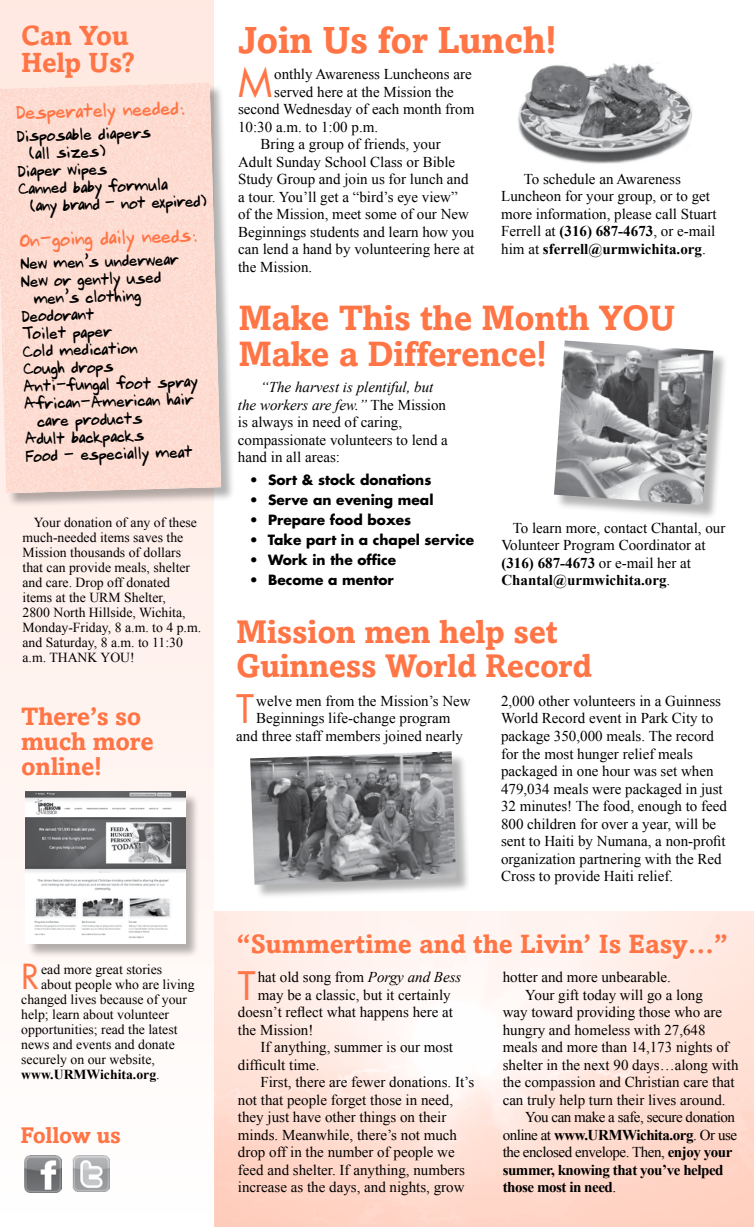
<style>
.page{position:relative;width:754px;height:1227px;background:#fff}
.page>*{position:absolute;margin:0;border:0;box-sizing:border-box;transform-origin:0 0}
.t1{font:38.25px "Futura";color:#ff7546}
.t2{font:700 37.5px "Amasis";letter-spacing:-.01em;color:#ff7546}
.t3{font:700 35px/36.2px "Amasis";letter-spacing:-.01em;color:#ff7546}
.t4{font:33.62px "Futura";color:#ff7546}
.t5{font:700 32.5px/33.8px "Amasis";letter-spacing:-.01em;color:#ff7546}
.t6{font:700 27.5px/27.5px "Amasis";letter-spacing:-.01em;color:#ff7546}
.t7{font:700 26.25px "Amasis";color:#ff7546}
.t8{font:700 25px/25px "Amasis";letter-spacing:-.01em;color:#ff7546}
.t9{font:700 22.5px "Amasis";letter-spacing:-.01em;color:#ff7546}
.t10{font:17.5px "Mook";color:#ff7546}
.t11{font:15px/17.5px "Times New Roman";color:#000}
.t12{font:15px "Mook";color:#000}
.t13{font:700 15px "Times New Roman";letter-spacing:-.03em;color:#000}
.t14{font:15px "Times New Roman";letter-spacing:-.03em;color:#000}
.t15{font:13.75px/15px "Times New Roman";color:#000}
.t16{font:700 13.75px "Futura";color:#000}
.t17{font:700 13.75px "Times New Roman";color:#000}
.s1{font-weight:400}
.s2{font-weight:700}
.s3{font-style:italic}
</style>
<div class="page">
<svg style="left:0;top:0;width:214px;height:1193px"></svg>
<div style="left:0;top:84px;width:236px;height:424px;background:#000;opacity:.3"></div>
<img style="left:0;top:83px;width:221px;height:410px">
<img style="left:24px;top:1155px;width:37px;height:36px">
<img style="left:73px;top:1155px;width:37px;height:36px">
<div style="left:252px;top:752px;width:218px;height:147px;background:#000;opacity:.3"></div>
<img style="left:250px;top:751px;width:206px;height:133px">
<div style="left:555px;top:342px;width:173px;height:177px;background:#000;opacity:.3"></div>
<img style="left:554px;top:340px;width:159px;height:165px">
<img style="left:518px;top:63px;width:174px;height:101px">
<div style="left:27px;top:793px;width:173px;height:165px;background:#000;opacity:.3"></div>
<img style="left:26px;top:791px;width:159px;height:152px">
<h3 class="t6" style="left:21px;top:21px;width:115px">Can You<br>Help Us?</h3>
<p class="t10" style="left:15px;top:102px;width:171px;rotate:-2deg">Desperately needed:</p>
<p class="t12" style="left:16px;top:127px;width:136px;rotate:-2deg">Disposable diapers</p>
<p class="t12" style="left:29px;top:144px;width:77px;rotate:-2deg">(all sizes)</p>
<p class="t12" style="left:17px;top:162px;width:91px;rotate:-2deg">Diaper wipes</p>
<p class="t12" style="left:17px;top:180px;width:151px;rotate:-2deg">Canned baby formula</p>
<p class="t12" style="left:30px;top:197px;width:177px;rotate:-2deg">(any brand – not expired)</p>
<p class="t10" style="left:19px;top:230px;width:180px;rotate:-2deg">On-going daily needs:</p>
<p class="t12" style="left:19px;top:255px;width:160px;rotate:-2deg">New men’s underwear</p>
<p class="t12" style="left:20px;top:272px;width:142px;rotate:-2deg">New or gently used</p>
<p class="t12" style="left:33px;top:289px;width:109px;rotate:-2deg">men’s clothing</p>
<p class="t12" style="left:21px;top:307px;width:74px;rotate:-2deg">Deodorant</p>
<p class="t12" style="left:21px;top:324px;width:91px;rotate:-2deg">Toilet paper</p>
<p class="t12" style="left:22px;top:342px;width:117px;rotate:-2deg">Cold medication</p>
<p class="t12" style="left:22px;top:359px;width:92px;rotate:-2deg">Cough drops</p>
<p class="t12" style="left:23px;top:377px;width:176px;rotate:-2deg">Anti-fungal foot spray</p>
<p class="t12" style="left:23px;top:395px;width:171px;rotate:-2deg">African-American hair</p>
<p class="t12" style="left:37px;top:412px;width:107px;rotate:-2deg">care products</p>
<p class="t12" style="left:24px;top:430px;width:121px;rotate:-2deg">Adult backpacks</p>
<p class="t12" style="left:25px;top:447px;width:169px;rotate:-2deg">Food – especially meat</p>
<p class="t15" style="left:23px;top:515px;width:180px;text-indent:11px">Your donation of any of these much-needed items saves the<br>Mission thousands of dollars that can provide meals, shelter and care. Drop off donated items at the URM Shelter,<br>2800 North Hillside, Wichita,<br>Monday-Friday, 8 a.m. to 4 p.m. and Saturday, 8 a.m. to 11:30 a.m. THANK YOU!</p>
<h3 class="t8" style="left:21px;top:703px;width:134px">There’s so much more online!</h3>
<h3 class="t4" style="left:21px;top:953px;width:20px">R</h3>
<p class="t15" style="left:41px;top:961px;width:123px">ead more great stories</p>
<p class="t15" style="left:41px;top:976px;width:155px">about people who are living</p>
<p class="t15" style="left:21px;top:991px;width:167px">changed lives because of your</p>
<p class="t15" style="left:21px;top:1006px;width:149px">help; learn about volunteer</p>
<p class="t15" style="left:21px;top:1021px;width:158px">opportunities; read the latest</p>
<p class="t15" style="left:21px;top:1036px;width:155px">news and events and donate</p>
<p class="t15" style="left:21px;top:1051px;width:135px">securely on our website,</p>
<p class="t17" style="left:21px;top:1065px;width:140px">www.URMWichita.org<span class="s1">.</span></p>
<h3 class="t9" style="left:20px;top:1121px;width:102px">Follow us</h3>
<h2 class="t2" style="left:238px;top:17px;width:320px">Join Us for Lunch!</h2>
<h1 class="t1" style="left:238px;top:56px;width:36px">M</h1>
<p class="t11" style="left:274px;top:65px;width:199px">onthly Awareness Luncheons are</p>
<p class="t11" style="left:274px;top:83px;width:181px">served here at the Mission the</p>
<p class="t11" style="left:238px;top:100px;width:238px">second Wednesday of each month from</p>
<p class="t11" style="left:238px;top:118px;width:142px">10:30 a.m. to 1:00 p.m.</p>
<p class="t11" style="left:261px;top:135px;width:181px">Bring a group of friends, your</p>
<p class="t11" style="left:238px;top:153px;width:219px">Adult Sunday School Class or Bible</p>
<p class="t11" style="left:238px;top:170px;width:232px">Study Group and join us for lunch and</p>
<p class="t11" style="left:238px;top:188px;width:221px">a tour. You’ll get a “bird’s eye view”</p>
<p class="t11" style="left:238px;top:205px;width:232px">of the Mission, meet some of our New</p>
<p class="t11" style="left:238px;top:223px;width:238px">Beginnings students and learn how you</p>
<p class="t11" style="left:238px;top:240px;width:238px">can lend a hand by volunteering here at</p>
<p class="t11" style="left:238px;top:258px;width:76px">the Mission.</p>
<p class="t11" style="left:501px;top:170px;width:217px;text-indent:22px">To schedule an Awareness Luncheon for your group, or to get more information, please call Stuart Ferrell at <span class="s2">(316) 687-4673</span>, or e-mail him at <span class="s2">sferrell@urmwichita.org</span>.</p>
<h3 class="t3" style="left:238px;top:299px;width:438px">Make This the Month YOU<br>Make a Difference!</h3>
<p class="t11" style="left:238px;top:378px;width:211px;text-indent:22px"><span class="s3">“The harvest is plentiful, but the workers are few.”</span> The Mission is always in need of caring, compassionate volunteers to lend a hand in all areas:</p>
<p class="t16" style="left:249px;top:470px;width:184px">• Sort &amp; stock donations</p>
<p class="t16" style="left:249px;top:490px;width:186px">• Serve an evening meal</p>
<p class="t16" style="left:249px;top:510px;width:164px">• Prepare food boxes</p>
<p class="t16" style="left:249px;top:530px;width:226px">• Take part in a chapel service</p>
<p class="t16" style="left:249px;top:550px;width:149px">• Work in the office</p>
<p class="t16" style="left:249px;top:570px;width:146px">• Become a mentor</p>
<p class="t11" style="left:501px;top:518px;width:225px;text-indent:11px">To learn more, contact Chantal, our<br>Volunteer Program Coordinator at <span class="s2">(316) 687-4673</span> or e-mail her at<br><span class="s2">Chantal@urmwichita.org</span>.</p>
<h3 class="t5" style="left:236px;top:614px;width:357px">Mission men help set<br>Guinness World Record</h3>
<p class="t11" style="left:501px;top:692px;width:227px">2,000 other volunteers in a Guinness World Record event in Park City to package 350,000 meals. The record for the most hunger relief meals packaged in one hour was set when 479,034 meals were packaged in just 32 minutes! The food, enough to feed 800 children for over a year, will be sent to Haiti by Numana, a non-profit organization partnering with the Red Cross to provide Haiti relief.</p>
<h1 class="t1" style="left:236px;top:683px;width:19px">T</h1>
<p class="t11" style="left:256px;top:692px;width:216px">welve men from the Mission’s New</p>
<p class="t11" style="left:256px;top:709px;width:196px">Beginnings life-change program</p>
<p class="t11" style="left:236px;top:727px;width:228px">and three staff members joined nearly</p>
<h3 class="t7" style="left:236px;top:928px;width:493px">“Summertime and the Livin’ Is Easy…”</h3>
<h1 class="t1" style="left:238px;top:959px;width:19px">T</h1>
<p class="t11" style="left:258px;top:968px;width:205px">hat old song from <span class="s3">Porgy and Bess</span></p>
<p class="t11" style="left:258px;top:985px;width:194px">may be a classic, but it certainly</p>
<p class="t11" style="left:238px;top:1003px;width:217px">doesn’t reflect what happens here at</p>
<p class="t11" style="left:238px;top:1020px;width:77px">the Mission!</p>
<p class="t11" style="left:260px;top:1038px;width:194px">If anything, summer is our most</p>
<p class="t11" style="left:238px;top:1055px;width:83px">difficult time.</p>
<p class="t11" style="left:260px;top:1073px;width:215px">First, there are fewer donations. It’s</p>
<p class="t11" style="left:238px;top:1090px;width:217px">not that people forget those in need,</p>
<p class="t11" style="left:238px;top:1108px;width:210px">they just have other things on their</p>
<p class="t11" style="left:238px;top:1125px;width:221px">minds. Meanwhile, there’s not much</p>
<p class="t11" style="left:238px;top:1143px;width:218px">drop off in the number of people we</p>
<p class="t11" style="left:238px;top:1160px;width:229px">feed and shelter. If anything, numbers</p>
<p class="t11" style="left:238px;top:1178px;width:228px">increase as the days, and nights, grow</p>
<p class="t11" style="left:503px;top:968px;width:170px">hotter and more unbearable.</p>
<p class="t11" style="left:525px;top:985px;width:179px">Your gift today will go a long</p>
<p class="t11" style="left:503px;top:1003px;width:221px">way toward providing those who are</p>
<p class="t11" style="left:503px;top:1020px;width:204px">hungry and homeless with 27,648</p>
<p class="t11" style="left:503px;top:1038px;width:228px">meals and more than 14,173 nights of</p>
<p class="t11" style="left:503px;top:1055px;width:237px">shelter in the next 90 days…along with</p>
<p class="t11" style="left:503px;top:1073px;width:234px">the compassion and Christian care that</p>
<p class="t11" style="left:503px;top:1090px;width:224px">can truly help turn their lives around.</p>
<p class="t14" style="left:525px;top:1107px;width:211px">You can make a safe, secure donation</p>
<p class="t13" style="left:503px;top:1124px;width:236px"><span class="s1">online at</span> www.URMWichita.org<span class="s1">. Or use</span></p>
<p class="t14" style="left:503px;top:1142px;width:231px">the enclosed envelope. Then, <span class="s2">enjoy your</span></p>
<p class="t13" style="left:503px;top:1159px;width:222px">summer, knowing that you’ve helped</p>
<p class="t13" style="left:503px;top:1176px;width:115px">those most in need<span class="s1">.</span></p>
</div>
